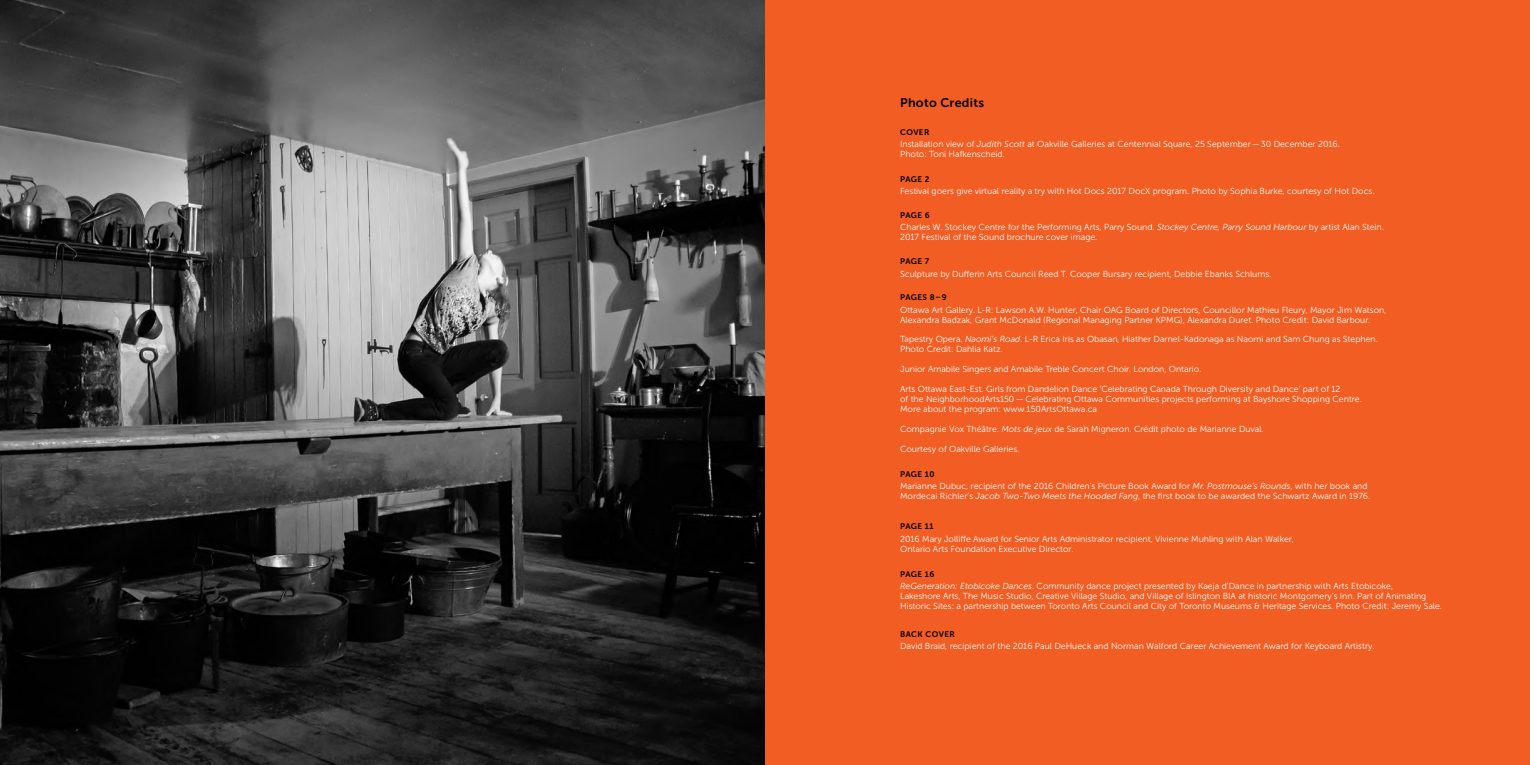
<style>
.page{position:relative;width:1530px;height:765px;background:#fff}
.page>*{position:absolute;margin:0;border:0;box-sizing:border-box;transform-origin:0 0}
.t1{font:12.5px "Museo Sans 700";letter-spacing:.02em;color:#000}
.t2{font:8.75px/10px "Museo Sans 300";color:#fff}
.t3{font:8.12px "Museo Sans 700";letter-spacing:.045em;color:#000}
.s1{font-style:italic}
</style>
<div class="page">
<div style="left:765px;top:0;width:765px;height:765px;background:#f15d22"></div>
<img style="left:0;top:0;width:765px;height:765px">
<h1 class="t1" style="left:900px;top:96px;width:85px">Photo Credits</h1>
<p class="t3" style="left:900px;top:127px;width:31px">COVER</p>
<p class="t2" style="left:900px;top:139px;width:441px">Installation view of <span class="s1">Judith Scott</span> at Oakville Galleries at Centennial Square, 25 September — 30 December 2016.<br>Photo: Toni Hafkenscheid.</p>
<p class="t3" style="left:900px;top:174px;width:31px">PAGE 2</p>
<p class="t2" style="left:900px;top:186px;width:476px">Festival goers give virtual reality a try with Hot Docs 2017 DocX program. Photo by Sophia Burke, courtesy of Hot Docs.</p>
<p class="t3" style="left:900px;top:211px;width:31px">PAGE 6</p>
<p class="t2" style="left:900px;top:222px;width:485px">Charles W. Stockey Centre for the Performing Arts, Parry Sound. <span class="s1">Stockey Centre, Parry Sound Harbour</span> by artist Alan Stein.<br>2017 Festival of the Sound brochure cover image.</p>
<p class="t3" style="left:900px;top:257px;width:31px">PAGE 7</p>
<p class="t2" style="left:900px;top:269px;width:373px">Sculpture by Dufferin Arts Council Reed T. Cooper Bursary recipient, Debbie Ebanks Schlums.</p>
<p class="t3" style="left:900px;top:293px;width:48px">PAGES 8–9</p>
<p class="t2" style="left:900px;top:305px;width:488px">Ottawa Art Gallery. L-R: Lawson A.W. Hunter, Chair OAG Board of Directors, Councillor Mathieu Fleury, Mayor Jim Watson,<br>Alexandra Badzak, Grant McDonald (Regional Managing Partner KPMG), Alexandra Duret. Photo Credit: David Barbour.</p>
<p class="t2" style="left:900px;top:334px;width:479px">Tapestry Opera. <span class="s1">Naomi’s Road</span>. L-R Erica Iris as Obasan, Hiather Darnel-Kadonaga as Naomi and Sam Chung as Stephen.<br>Photo Credit: Dahlia Katz.</p>
<p class="t2" style="left:900px;top:364px;width:303px">Junior Amabile Singers and Amabile Treble Concert Choir. London, Ontario.</p>
<p class="t2" style="left:900px;top:384px;width:463px">Arts Ottawa East-Est. Girls from Dandelion Dance ‘Celebrating Canada Through Diversity and Dance’ part of 12<br>of the NeighborhoodArts150 — Celebrating Ottawa Communities projects performing at Bayshore Shopping Centre.<br>More about the program: www.150ArtsOttawa.ca</p>
<p class="t2" style="left:900px;top:424px;width:365px">Compagnie Vox Théâtre. <span class="s1">Mots de jeux</span> de Sarah Migneron. Crédit photo de Marianne Duval.</p>
<p class="t2" style="left:900px;top:444px;width:121px">Courtesy of Oakville Galleries.</p>
<p class="t3" style="left:900px;top:469px;width:36px">PAGE 10</p>
<p class="t2" style="left:900px;top:481px;width:472px">Marianne Dubuc, recipient of the 2016 Children’s Picture Book Award for <span class="s1">Mr. Postmouse’s Rounds</span>, with her book and<br>Mordecai Richler’s <span class="s1">Jacob Two-Two Meets the Hooded Fang</span>, the first book to be awarded the Schwartz Award in 1976.</p>
<p class="t3" style="left:900px;top:522px;width:35px">PAGE 11</p>
<p class="t2" style="left:900px;top:534px;width:395px">2016 Mary Jolliffe Award for Senior Arts Administrator recipient, Vivienne Muhling with Alan Walker,<br>Ontario Arts Foundation Executive Director.</p>
<p class="t3" style="left:900px;top:569px;width:36px">PAGE 16</p>
<p class="t2" style="left:900px;top:581px;width:544px"><span class="s1">ReGeneration: Etobicoke Dances</span>. Community dance project presented by Kaeja d’Dance in partnership with Arts Etobicoke,<br>Lakeshore Arts, The Music Studio, Creative Village Studio, and Village of Islington BIA at historic Montgomery’s Inn. Part of Animating<br>Historic Sites: a partnership between Toronto Arts Council and City of Toronto Museums &amp; Heritage Services. Photo Credit: Jeremy Sale.</p>
<p class="t3" style="left:900px;top:629px;width:56px">BACK COVER</p>
<p class="t2" style="left:900px;top:641px;width:476px">David Braid, recipient of the 2016 Paul DeHueck and Norman Walford Career Achievement Award for Keyboard Artistry.</p>
</div>
